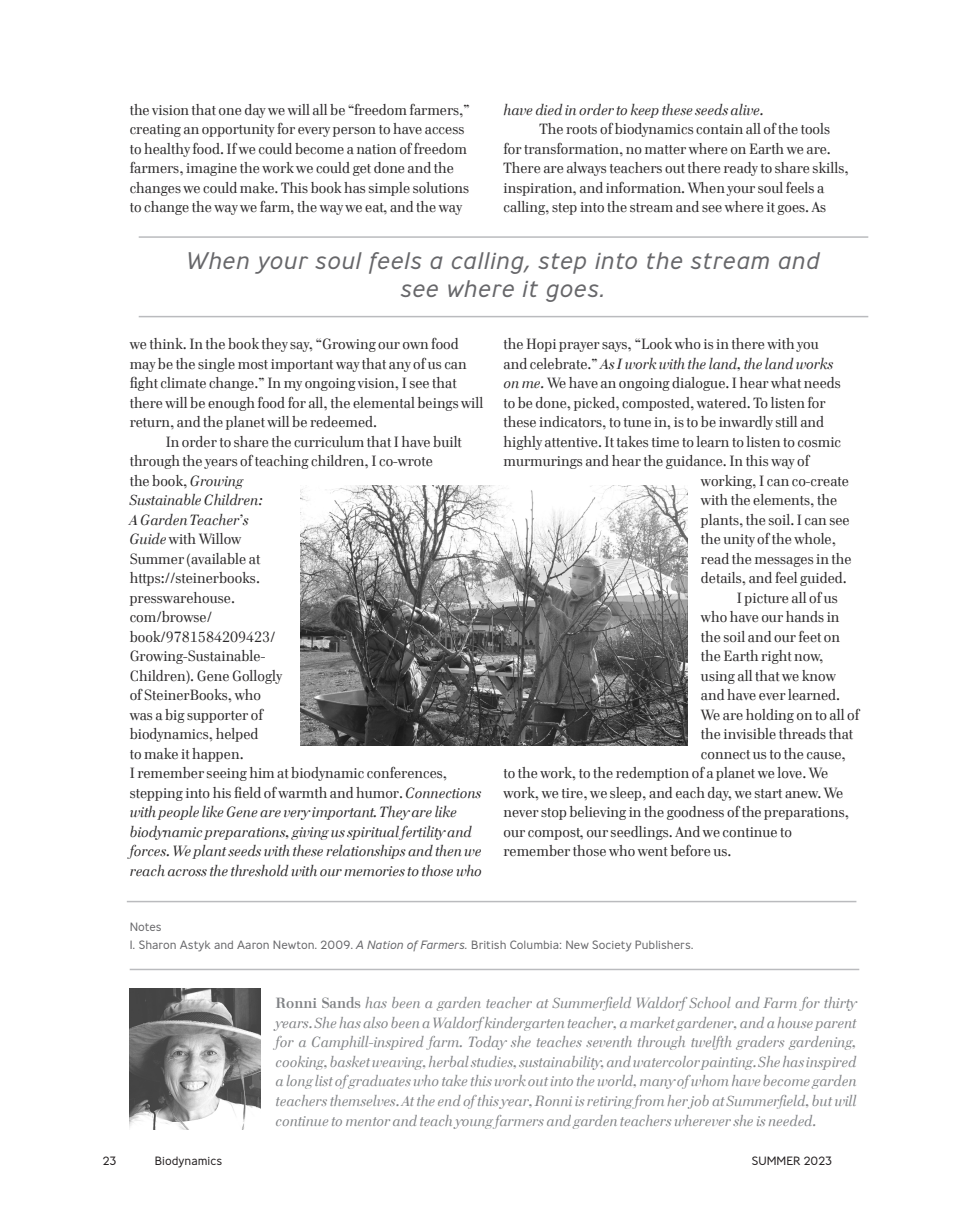
<style>
.page{position:relative;width:962px;height:1232px;background:#fff}
.page>*{position:absolute;margin:0;border:0;box-sizing:border-box;transform-origin:0 0}
.t1{font:italic 300 24px/28.5px "Ministry";letter-spacing:.025em;color:#67676a;text-align:center}
.t2{font:15px/19.5px "Cellini TF";color:#2b292a}
.t3{font:italic 15px/19.5px "Cellini TF";color:#808285;text-align:justify}
.t4{font:italic 15px "Cellini TF";color:#2b292a}
.t5{font:300 12px "Ministry";color:#67676a}
.t6{font:300 12px "Ministry";color:#231f20}
.s1{font-style:italic}
.s2{font-style:normal}
.s3{font-weight:700;font-style:normal}
</style>
<div class="page">
<img style="left:130px;top:988px;width:130px;height:141px">
<hr style="left:130px;top:968px;width:729px;height:2px;background:#babbbe">
<hr style="left:139px;top:316px;width:729px;height:1px;background:#babbbe">
<hr style="left:139px;top:236px;width:729px;height:2px;background:#babbbe">
<img style="left:301px;top:485px;width:386px;height:260px">
<hr style="left:127px;top:900px;width:729px;height:2px;background:#babbbe">
<p class="t2" style="left:130px;top:100px;width:342px">the vision that one day we will all be “freedom farmers,” creating an opportunity for every person to have access to healthy food. If we could become a nation of freedom farmers, imagine the work we could get done and the changes we could make. This book has simple solutions to change the way we farm, the way we eat, and the way</p>
<p class="t4" style="left:503px;top:101px;width:262px">have died in order to keep these seeds alive.</p>
<p class="t2" style="left:503px;top:119px;width:347px;text-indent:36px">The roots of biodynamics contain all of the tools for transformation, no matter where on Earth we are.<br>There are always teachers out there ready to share skills, inspiration, and information. When your soul feels a calling, step into the stream and see where it goes. As</p>
<h1 class="t1" style="left:186px;top:245px;width:635px">When your soul feels a calling, step into the stream and see where it goes.</h1>
<p class="t2" style="left:130px;top:334px;width:355px">we think. In the book they say, “Growing our own food may be the single most important way that any of us can fight climate change.” In my ongoing vision, I see that there will be enough food for all, the elemental beings will return, and the planet will be redeemed.</p>
<p class="t2" style="left:130px;top:431px;width:353px;text-indent:36px">In order to share the curriculum that I have built through the years of teaching children, I co-wrote<br>the book, <span class="s1">Growing<br>Sustainable Children:<br>A Garden Teacher’s<br>Guide</span> with Willow<br>Summer (available at<br>https://steinerbooks.<br>presswarehouse.<br>com/browse/<br>book/9781584209423/<br>Growing-Sustainable-<br>Children). Gene Gollogly<br>of SteinerBooks, who<br>was a big supporter of<br>biodynamics, helped<br>to make it happen.<br>I remember seeing him at biodynamic conferences, stepping into his field of warmth and humor. <span class="s1">Connections with people like Gene are very important. They are like biodynamic preparations, giving us spiritual fertility and forces. We plant seeds with these relationships and then we reach across the threshold with our memories to those who</span></p>
<p class="t2" style="left:503px;top:334px;width:317px">the Hopi prayer says, “Look who is in there with you</p>
<p class="t4" style="left:503px;top:355px;width:331px"><span class="s2">and celebrate.”</span> As I work with the land, the land works</p>
<p class="t2" style="left:503px;top:373px;width:339px"><span class="s1">on me.</span> We have an ongoing dialogue. I hear what needs</p>
<p class="t2" style="left:503px;top:392px;width:323px">to be done, picked, composted, watered. To listen for</p>
<p class="t2" style="left:503px;top:412px;width:322px">these indicators, to tune in, is to be inwardly still and</p>
<p class="t2" style="left:503px;top:431px;width:339px">highly attentive. It takes time to learn to listen to cosmic</p>
<p class="t2" style="left:503px;top:451px;width:307px">murmurings and hear the guidance. In this way of</p>
<p class="t2" style="left:700px;top:470px;width:149px">working, I can co-create</p>
<p class="t2" style="left:700px;top:490px;width:138px">with the elements, the</p>
<p class="t2" style="left:700px;top:509px;width:150px">plants, the soil. I can see</p>
<p class="t2" style="left:700px;top:529px;width:137px">the unity of the whole,</p>
<p class="t2" style="left:700px;top:548px;width:152px">read the messages in the</p>
<p class="t2" style="left:700px;top:568px;width:147px">details, and feel guided.</p>
<p class="t2" style="left:736px;top:587px;width:102px">I picture all of us</p>
<p class="t2" style="left:700px;top:607px;width:140px">who have our hands in</p>
<p class="t2" style="left:700px;top:626px;width:141px">the soil and our feet on</p>
<p class="t2" style="left:700px;top:646px;width:124px">the Earth right now,</p>
<p class="t2" style="left:700px;top:665px;width:136px">using all that we know</p>
<p class="t2" style="left:700px;top:685px;width:141px">and have ever learned.</p>
<p class="t2" style="left:700px;top:704px;width:160px">We are holding on to all of</p>
<p class="t2" style="left:700px;top:724px;width:154px">the invisible threads that</p>
<p class="t2" style="left:700px;top:743px;width:146px">connect us to the cause,</p>
<p class="t2" style="left:503px;top:763px;width:326px">to the work, to the redemption of a planet we love. We</p>
<p class="t2" style="left:503px;top:782px;width:341px">work, we tire, we sleep, and each day, we start anew. We</p>
<p class="t2" style="left:503px;top:802px;width:347px">never stop believing in the goodness of the preparations,</p>
<p class="t2" style="left:503px;top:821px;width:290px">our compost, our seedlings. And we continue to</p>
<p class="t2" style="left:503px;top:841px;width:229px">remember those who went before us.</p>
<p class="t5" style="left:130px;top:918px;width:33px">Notes</p>
<p class="t5" style="left:130px;top:936px;width:565px">1. Sharon Astyk and Aaron Newton. 2009. <span class="s1">A Nation of Farmers.</span> British Columbia: New Society Publishers.</p>
<p class="t3" style="left:275px;top:993px;width:582px"><span class="s3">Ronni Sands</span> has been a garden teacher at Summerfield Waldorf School and Farm for thirty years. She has also been a Waldorf kindergarten teacher, a market gardener, and a house parent for a Camphill-inspired farm. Today she teaches seventh through twelfth graders gardening, cooking, basket weaving, herbal studies, sustainability, and watercolor painting. She has inspired a long list of graduates who take this work out into the world, many of whom have become garden teachers themselves. At the end of this year, Ronni is retiring from her job at Summerfield, but will continue to mentor and teach young farmers and garden teachers wherever she is needed.</p>
<p class="t6" style="left:103px;top:1153px;width:15px">23</p>
<p class="t6" style="left:155px;top:1153px;width:69px">Biodynamics</p>
<p class="t6" style="left:751px;top:1153px;width:82px">SUMMER 2023</p>
</div>
